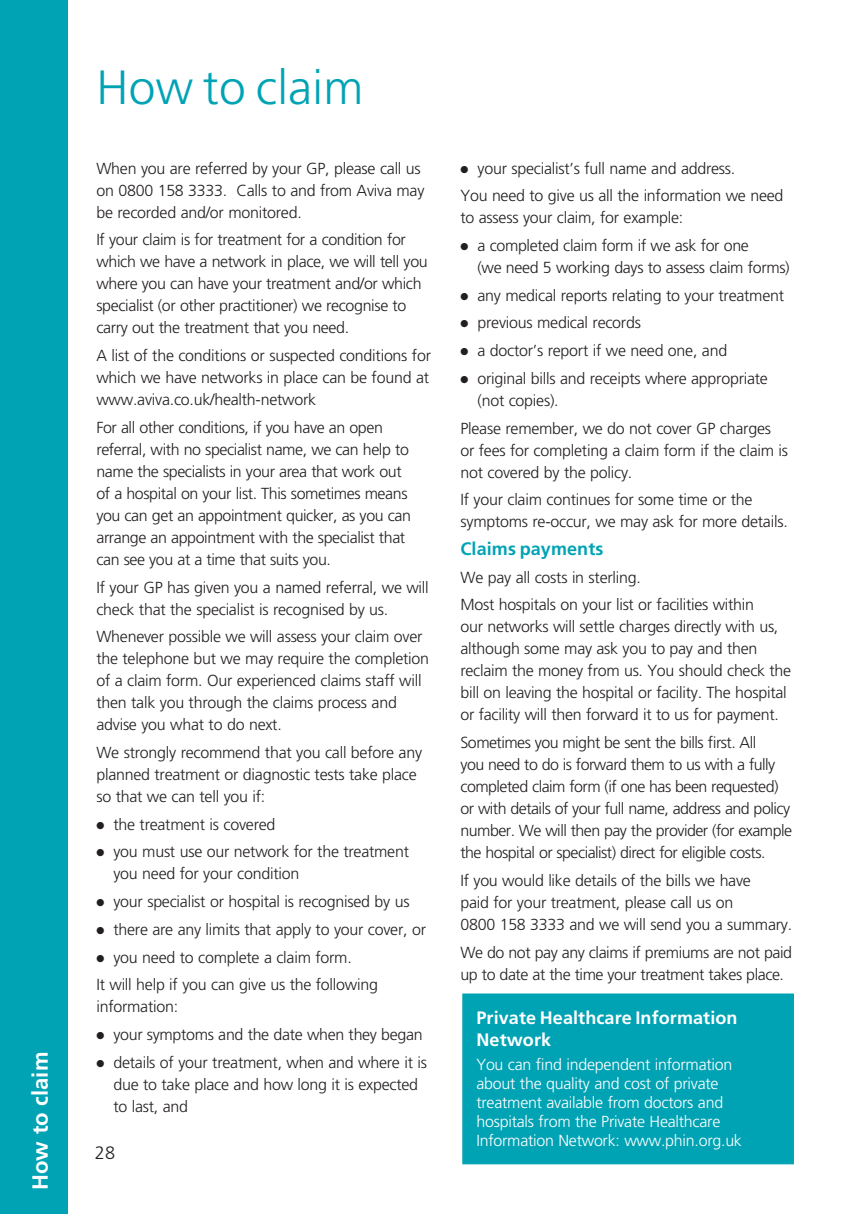
<style>
.page{position:relative;width:862px;height:1214px;background:#fff}
.page>*{position:absolute;margin:0;border:0;box-sizing:border-box;transform-origin:0 0}
.t1{font:300 48px "Frutiger LT Std";letter-spacing:.005em;color:#00a3b4}
.t2{font:700 22px "Frutiger LT Std";color:#fff}
.t3{font:700 18px/22px "Frutiger LT Std";letter-spacing:.005em;color:#fff}
.t4{font:700 18px "Frutiger LT Std";letter-spacing:.005em;color:#00a3b4}
.t5{font:300 18px "Frutiger LT Std";color:#231f20}
.t6{font:300 16px/22px "Frutiger LT Std";letter-spacing:-.015em;color:#231f20}
.t7{font:300 16px/22px "Frutiger LT Std";letter-spacing:-.035em;color:#231f20}
.t8{font:300 16px/19px "Frutiger LT Std";letter-spacing:-.015em;color:#fff}
</style>
<div class="page">
<div style="left:462px;top:993px;width:332px;height:171px;background:#00a3b4;border:1px solid #00a3b4"></div>
<div style="left:0;top:0;width:68px;height:1213px;background:#00a3b4"></div>
<h2 class="t2" style="left:27px;top:1189px;width:140px;rotate:-90deg">How to claim</h2>
<h1 class="t1" style="left:96px;top:60px;width:269px">How to claim</h1>
<p class="t6" style="left:96px;top:157px;width:330px">When you are referred by your GP, please call us on 0800 158 3333. Calls to and from Aviva may be recorded and/or monitored.</p>
<p class="t6" style="left:96px;top:229px;width:333px">If your claim is for treatment for a condition for which we have a network in place, we will tell you where you can have your treatment and/or which specialist (or other practitioner) we recognise to carry out the treatment that you need.</p>
<p class="t6" style="left:96px;top:345px;width:336px;text-align:justify">A list of the conditions or suspected conditions for which we have networks in place can be found at www.aviva.co.uk/health-network</p>
<p class="t6" style="left:96px;top:416px;width:316px">For all other conditions, if you have an open referral, with no specialist name, we can help to name the specialists in your area that work out of a hospital on your list. This sometimes means you can get an appointment quicker, as you can arrange an appointment with the specialist that can see you at a time that suits you.</p>
<p class="t6" style="left:96px;top:576px;width:334px">If your GP has given you a named referral, we will check that the specialist is recognised by us.</p>
<p class="t6" style="left:96px;top:626px;width:334px">Whenever possible we will assess your claim over the telephone but we may require the completion of a claim form. Our experienced claims staff will then talk you through the claims process and advise you what to do next.</p>
<p class="t6" style="left:96px;top:741px;width:327px">We strongly recommend that you call before any planned treatment or diagnostic tests take place so that we can tell you if:</p>
<p class="t6" style="left:96px;top:813px;width:181px">● the treatment is covered</p>
<p class="t6" style="left:113px;top:841px;width:297px;text-indent:-17px">● you must use our network for the treatment you need for your condition</p>
<p class="t6" style="left:96px;top:890px;width:315px">● your specialist or hospital is recognised by us</p>
<p class="t6" style="left:96px;top:918px;width:331px">● there are any limits that apply to your cover, or</p>
<p class="t6" style="left:96px;top:943px;width:283px;line-height:27.6px">● you need to complete a claim form.<br>It will help if you can give us the following</p>
<p class="t6" style="left:96px;top:995px;width:83px">information:</p>
<p class="t6" style="left:96px;top:1023px;width:328px">● your symptoms and the date when they began</p>
<p class="t6" style="left:113px;top:1051px;width:315px;text-indent:-17px">● details of your treatment, when and where it is due to take place and how long it is expected to last, and</p>
<p class="t5" style="left:95px;top:1142px;width:22px">28</p>
<p class="t6" style="left:460px;top:154px;width:324px;line-height:27.6px">● your specialist’s full name and address.<br>You need to give us all the information we need</p>
<p class="t6" style="left:460px;top:207px;width:224px">to assess your claim, for example:</p>
<p class="t6" style="left:477px;top:235px;width:314px;text-indent:-17px">● a completed claim form if we ask for one<br>(we need 5 working days to assess claim forms)</p>
<p class="t6" style="left:460px;top:284px;width:325px">● any medical reports relating to your treatment</p>
<p class="t6" style="left:460px;top:312px;width:182px">● previous medical records</p>
<p class="t6" style="left:460px;top:340px;width:268px">● a doctor’s report if we need one, and</p>
<p class="t6" style="left:477px;top:367px;width:292px;text-indent:-17px">● original bills and receipts where appropriate (not copies).</p>
<p class="t6" style="left:460px;top:417px;width:329px">Please remember, we do not cover GP charges or fees for completing a claim form if the claim is not covered by the policy.</p>
<p class="t6" style="left:460px;top:489px;width:329px">If your claim continues for some time or the symptoms re-occur, we may ask for more details.</p>
<p class="t4" style="left:460px;top:538px;width:144px">Claims payments</p>
<p class="t6" style="left:460px;top:563px;width:295px;line-height:27.6px">We pay all costs in sterling.<br>Most hospitals on your list or facilities within</p>
<p class="t6" style="left:460px;top:616px;width:332px">our networks will settle charges directly with us, although some may ask you to pay and then reclaim the money from us. You should check the bill on leaving the hospital or facility. The hospital or facility will then forward it to us for payment.</p>
<p class="t7" style="left:460px;top:731px;width:333px">Sometimes you might be sent the bills first. All<br>you need to do is forward them to us with a fully completed claim form (if one has been requested) or with details of your full name, address and policy number. We will then pay the provider (for example the hospital or specialist) direct for eligible costs.</p>
<p class="t6" style="left:460px;top:869px;width:333px">If you would like details of the bills we have<br>paid for your treatment, please call us on<br>0800 158 3333 and we will send you a summary.</p>
<p class="t6" style="left:460px;top:941px;width:333px">We do not pay any claims if premiums are not paid up to date at the time your treatment takes place.</p>
<p class="t3" style="left:476px;top:1006px;width:263px">Private Healthcare Information<br>Network</p>
<p class="t8" style="left:476px;top:1055px;width:267px">You can find independent information about the quality and cost of private treatment available from doctors and hospitals from the Private Healthcare Information Network: www.phin.org.uk</p>
</div>
